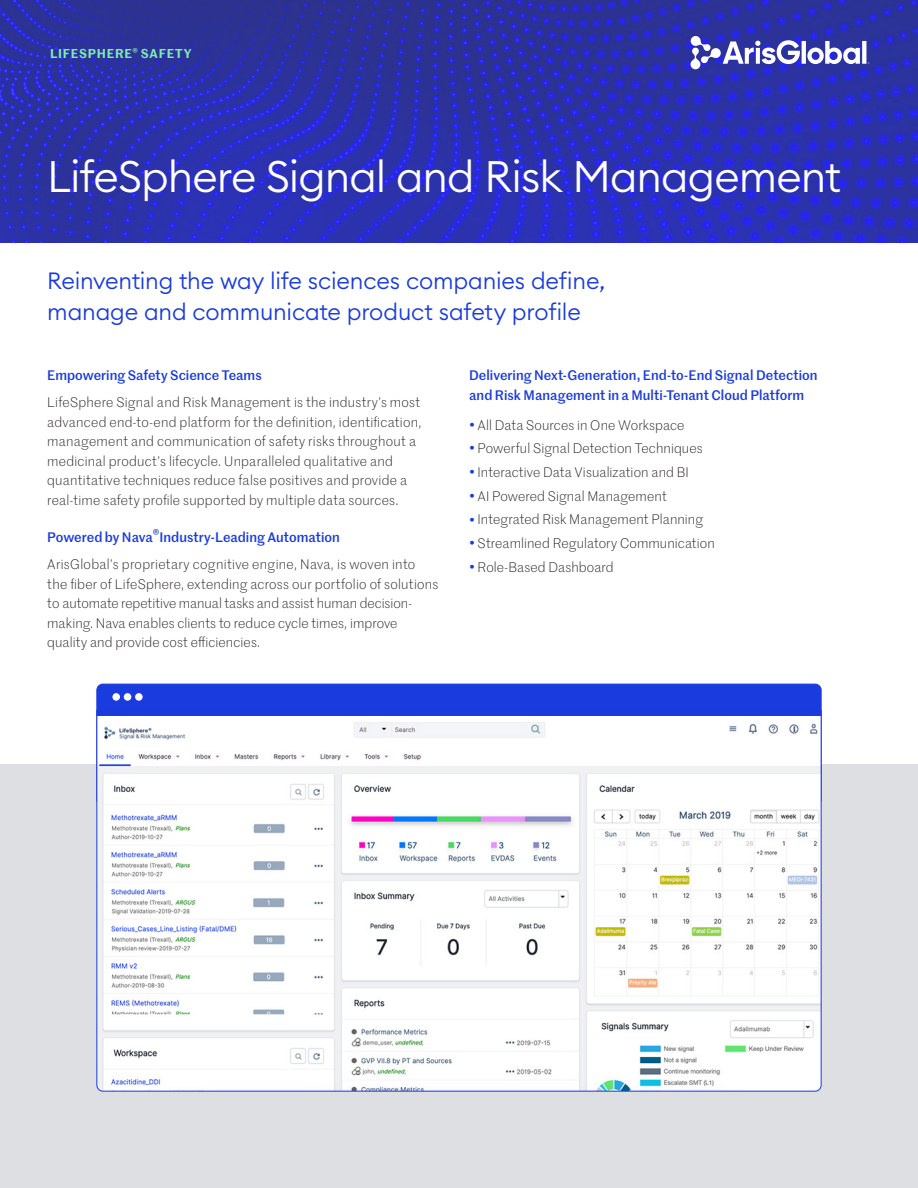
<style>
.page{position:relative;width:918px;height:1188px;background:#fff}
.page>*{position:absolute;margin:0;border:0;box-sizing:border-box;transform-origin:0 0}
.Title_Small{font:300 43.5px "Euclid Circular B";letter-spacing:-.02em;color:#fff}
.Platform_Description{font:300 23.25px/31.5px "Euclid Circular B";letter-spacing:-.01em;color:#1a3bdd}
.Body_Copy_-_Light_We{font:300 13.5px/19.5px "Marr Sans";letter-spacing:.015em;color:#231f20}
.Body_Copy{font:300 13.5px "Marr Sans";letter-spacing:.01em;color:#231f20}
.Body_-_Blue_Medium{font:500 13.5px "Marr Sans";color:#1a3bdd}
.Display_4{font:600 12.6px "Marr Sans";letter-spacing:.06em;color:#7becaa}
.s1{font-size:10.8px}
.s2{font-family:"Euclid Circular B";font-weight:400;font-size:14.25px;color:#1a3bdd}
</style>
<div class="page">
<img style="left:0;top:0;width:918px;height:243px">
<div style="left:0;top:764px;width:918px;height:424px;background:#dedfe3"></div>
<svg style="left:802px;top:41px;width:4px;height:23px"></svg>
<svg style="left:862px;top:41px;width:4px;height:23px"></svg>
<svg style="left:691px;top:36px;width:109px;height:33px"></svg>
<svg style="left:807px;top:41px;width:53px;height:23px"></svg>
<div style="left:97px;top:684px;width:724px;height:122px;background:#1a3bdd;border-radius:6px"></div>
<svg style="left:96px;top:710px;width:726px;height:382px;background:#f1f2f7"></svg>
<div style="left:112px;top:693px;width:8px;height:8px;background:#fff;border-radius:50%"></div>
<div style="left:124px;top:693px;width:7px;height:8px;background:#fff;border-radius:50%"></div>
<div style="left:135px;top:693px;width:8px;height:8px;background:#fff;border-radius:50%"></div>
<p class="Display_4" style="left:50px;top:44px;width:143px">LIFESPHERE<span class="s1">®</span> SAFETY</p>
<p class="Title_Small" style="left:47px;top:148px;width:795px">LifeSphere Signal and Risk Management</p>
<p class="Platform_Description" style="left:47px;top:264px;width:559px">Reinventing the way life sciences companies define, manage and communicate product safety profile</p>
<p class="Body_-_Blue_Medium" style="left:47px;top:365px;width:216px">Empowering Safety Science Teams</p>
<p class="Body_Copy_-_Light_We" style="left:47px;top:392px;width:376px">LifeSphere Signal and Risk Management is the industry’s most advanced end-to-end platform for the definition, identification, management and communication of safety risks throughout a medicinal product’s lifecycle. Unparalleled qualitative and quantitative techniques reduce false positives and provide a</p>
<p class="Body_Copy_-_Light_We" style="left:47px;top:490px;width:353px">real-time safety profile supported by multiple data sources.</p>
<p class="Body_-_Blue_Medium" style="left:47px;top:527px;width:294px">Powered by Nava®Industry-Leading Automation</p>
<p class="Body_Copy_-_Light_We" style="left:47px;top:554px;width:370px">ArisGlobal’s proprietary cognitive engine, Nava, is woven into</p>
<p class="Body_Copy_-_Light_We" style="left:47px;top:574px;width:393px">the fiber of LifeSphere, extending across our portfolio of solutions to automate repetitive manual tasks and assist human decision&shy;making. Nava enables clients to reduce cycle times, improve</p>
<p class="Body_Copy_-_Light_We" style="left:47px;top:632px;width:214px">quality and provide cost efficiencies.</p>
<p class="Body_-_Blue_Medium" style="left:469px;top:365px;width:350px">Delivering Next-Generation, End-to-End Signal Detection</p>
<p class="Body_-_Blue_Medium" style="left:469px;top:385px;width:337px">and Risk Management in a Multi-Tenant Cloud Platform</p>
<p class="Body_Copy" style="left:469px;top:415px;width:217px"><span class="s2">•</span> All Data Sources in One Workspace</p>
<p class="Body_Copy" style="left:469px;top:439px;width:235px"><span class="s2">•</span> Powerful Signal Detection Techniques</p>
<p class="Body_Copy" style="left:469px;top:463px;width:221px"><span class="s2">•</span> Interactive Data Visualization and BI</p>
<p class="Body_Copy" style="left:469px;top:486px;width:199px"><span class="s2">•</span> AI Powered Signal Management</p>
<p class="Body_Copy" style="left:469px;top:510px;width:235px"><span class="s2">•</span> Integrated Risk Management Planning</p>
<p class="Body_Copy" style="left:469px;top:534px;width:247px"><span class="s2">•</span> Streamlined Regulatory Communication</p>
<p class="Body_Copy" style="left:469px;top:557px;width:146px"><span class="s2">•</span> Role-Based Dashboard</p>
</div>
